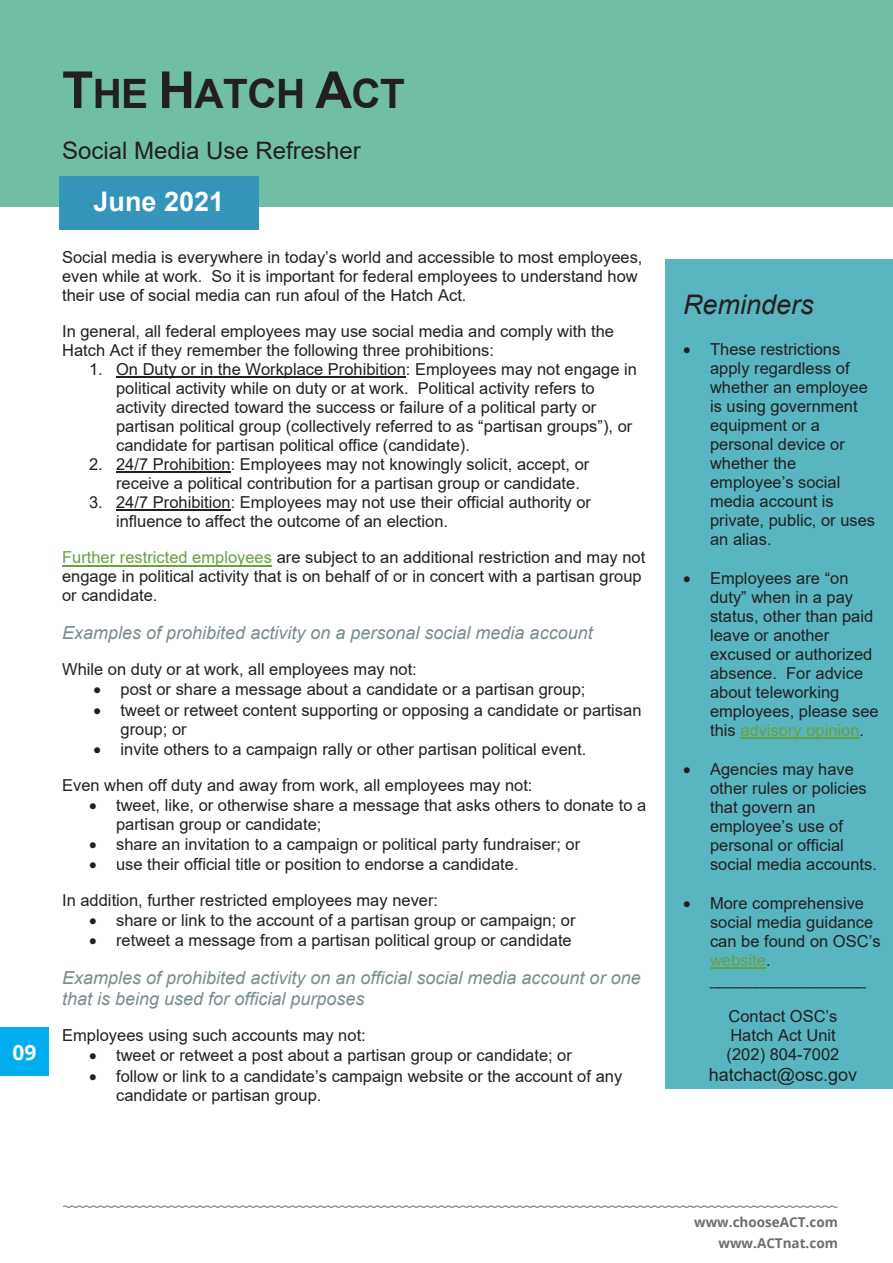
<style>
.page{position:relative;width:893px;height:1263px;background:#fff}
.page>*{position:absolute;margin:0;border:0;box-sizing:border-box;transform-origin:0 0}
.t1{font:700 40.5px "Arial";letter-spacing:-.015em;color:#231f20}
.t2{font:italic 27px "Arial";color:#231f20}
.t3{font:700 27px "Arial";color:#fff}
.t4{font:24px "Arial";color:#231f20}
.t5{font:700 21px "Open Sans";color:#fff}
.t6{font:italic 18px/20.7px "Arial";color:#798d8f}
.t7{font:18px "Arial";color:#231f20}
.t8{font:16.5px/18.9px "Arial";color:#231f20}
.t9{font:700 13.5px/21px "Open Sans";color:#6c6d70;text-align:right}
.s1{font-size:51px}
.s2{color:#69a041}
</style>
<div class="page">
<div style="left:0;top:0;width:893px;height:206px;background:#71bea7"></div>
<div style="left:666px;top:259px;width:227px;height:829px;background:#59b6c0"></div>
<div style="left:60px;top:177px;width:198px;height:52px;background:#3494ba"></div>
<hr style="left:59px;top:176px;width:199px;height:1px;background:#3494ba">
<hr style="left:59px;top:229px;width:199px;height:1px;background:#3494ba">
<hr style="left:59px;top:177px;width:1px;height:52px;background:#3494ba">
<hr style="left:258px;top:177px;width:1px;height:52px;background:#3494ba">
<hr style="left:116px;top:377px;width:290px;height:1px;background:#231f20">
<hr style="left:116px;top:472px;width:115px;height:1px;background:#231f20">
<hr style="left:116px;top:510px;width:115px;height:1px;background:#231f20">
<hr style="left:62px;top:565px;width:210px;height:1px;background:#69a041">
<hr style="left:740px;top:737px;width:120px;height:1px;background:#69a041">
<hr style="left:710px;top:967px;width:56px;height:1px;background:#69a041">
<div style="left:0;top:1027px;width:49px;height:49px;background:#00aeef"></div>
<svg style="left:63px;top:1205px;width:775px;height:3px"></svg>
<p class="t5" style="left:12px;top:1038px;width:25px">059</p>
<h1 class="t1" style="left:62px;top:65px;width:344px"><span class="s1">T</span>HE <span class="s1">H</span>ATCH <span class="s1">A</span>CT</h1>
<h3 class="t4" style="left:62px;top:134px;width:300px">Social Media Use Refresher</h3>
<h2 class="t3" style="left:94px;top:183px;width:132px">June 2021</h2>
<p class="t8" style="left:62px;top:248px;width:582px">Social media is everywhere in today’s world and accessible to most employees, even while at work. So it is important for federal employees to understand how their use of social media can run afoul of the Hatch Act.</p>
<p class="t8" style="left:62px;top:322px;width:553px">In general, all federal employees may use social media and comply with the<br>Hatch Act if they remember the following three prohibitions:</p>
<p class="t8" style="left:116px;top:360px;width:522px;text-indent:-27px">1. On Duty or in the Workplace Prohibition: Employees may not engage in political activity while on duty or at work. Political activity refers to activity directed toward the success or failure of a political party or partisan political group (collectively referred to as “partisan groups”), or candidate for partisan political office (candidate).</p>
<p class="t8" style="left:116px;top:455px;width:475px;text-indent:-27px">2. 24/7 Prohibition: Employees may not knowingly solicit, accept, or receive a political contribution for a partisan group or candidate.</p>
<p class="t8" style="left:116px;top:493px;width:476px;text-indent:-27px">3. 24/7 Prohibition: Employees may not use their official authority or influence to affect the outcome of an election.</p>
<p class="t8" style="left:62px;top:548px;width:585px"><span class="s2">Further restricted employees</span> are subject to an additional restriction and may not engage in political activity that is on behalf of or in concert with a partisan group or candidate.</p>
<p class="t6" style="left:62px;top:622px;width:532px">Examples of prohibited activity on a personal social media account</p>
<p class="t8" style="left:62px;top:660px;width:356px">While on duty or at work, all employees may not:</p>
<p class="t8" style="left:94px;top:680px;width:493px">• post or share a message about a candidate or a partisan group;</p>
<p class="t8" style="left:121px;top:700px;width:522px;text-indent:-27px">• tweet or retweet content supporting or opposing a candidate or partisan group; or</p>
<p class="t8" style="left:62px;top:730px;width:526px;line-height:36.3px;text-indent:32px">• invite others to a campaign rally or other partisan political event.<br>Even when off duty and away from work, all employees may not:</p>
<p class="t8" style="left:116px;top:795px;width:532px;text-indent:-27px">• tweet, like, or otherwise share a message that asks others to donate to a partisan group or candidate;</p>
<p class="t8" style="left:89px;top:834px;width:493px">• share an invitation to a campaign or political party fundraiser; or</p>
<p class="t8" style="left:62px;top:846px;width:458px;line-height:36.2px;text-indent:27px">• use their official title or position to endorse a candidate.<br>In addition, further restricted employees may never:</p>
<p class="t8" style="left:89px;top:911px;width:488px">• share or link to the account of a partisan group or campaign; or</p>
<p class="t8" style="left:89px;top:931px;width:484px">• retweet a message from a partisan political group or candidate</p>
<p class="t6" style="left:62px;top:968px;width:580px">Examples of prohibited activity on an official social media account or one that is being used for official purposes</p>
<p class="t8" style="left:62px;top:1026px;width:305px">Employees using such accounts may not:</p>
<p class="t8" style="left:89px;top:1046px;width:484px">• tweet or retweet a post about a partisan group or candidate; or</p>
<p class="t8" style="left:116px;top:1066px;width:508px;text-indent:-27px">• follow or link to a candidate’s campaign website or the account of any candidate or partisan group.</p>
<h2 class="t2" style="left:683px;top:287px;width:132px">Reminders</h2>
<p class="t8" style="left:710px;top:340px;width:167px;text-indent:-27px">• These restrictions apply regardless of whether an employee is using government equipment or a personal device or whether the employee’s social media account is private, public, or uses an alias.</p>
<p class="t8" style="left:710px;top:568px;width:170px;text-indent:-27px">• Employees are “on duty” when in a pay status, other than paid leave or another excused or authorized absence. For advice about teleworking employees, please see this <span class="s2">advisory opinion</span>.</p>
<p class="t8" style="left:710px;top:759px;width:168px;text-indent:-27px">• Agencies may have other rules or policies that govern an employee’s use of personal or official social media accounts.</p>
<p class="t8" style="left:710px;top:893px;width:172px;text-indent:-27px">• More comprehensive social media guidance can be found on OSC’s <span class="s2">website</span>. _________________</p>
<p class="t8" style="left:727px;top:1007px;width:114px">Contact OSC’s<br>Hatch Act Unit (202) 804-7002</p>
<p class="t7" style="left:709px;top:1062px;width:150px">hatchact@osc.gov</p>
<p class="t9" style="left:694px;top:1211px;width:145px">www.chooseACT.com www.ACTnat.com</p>
</div>
